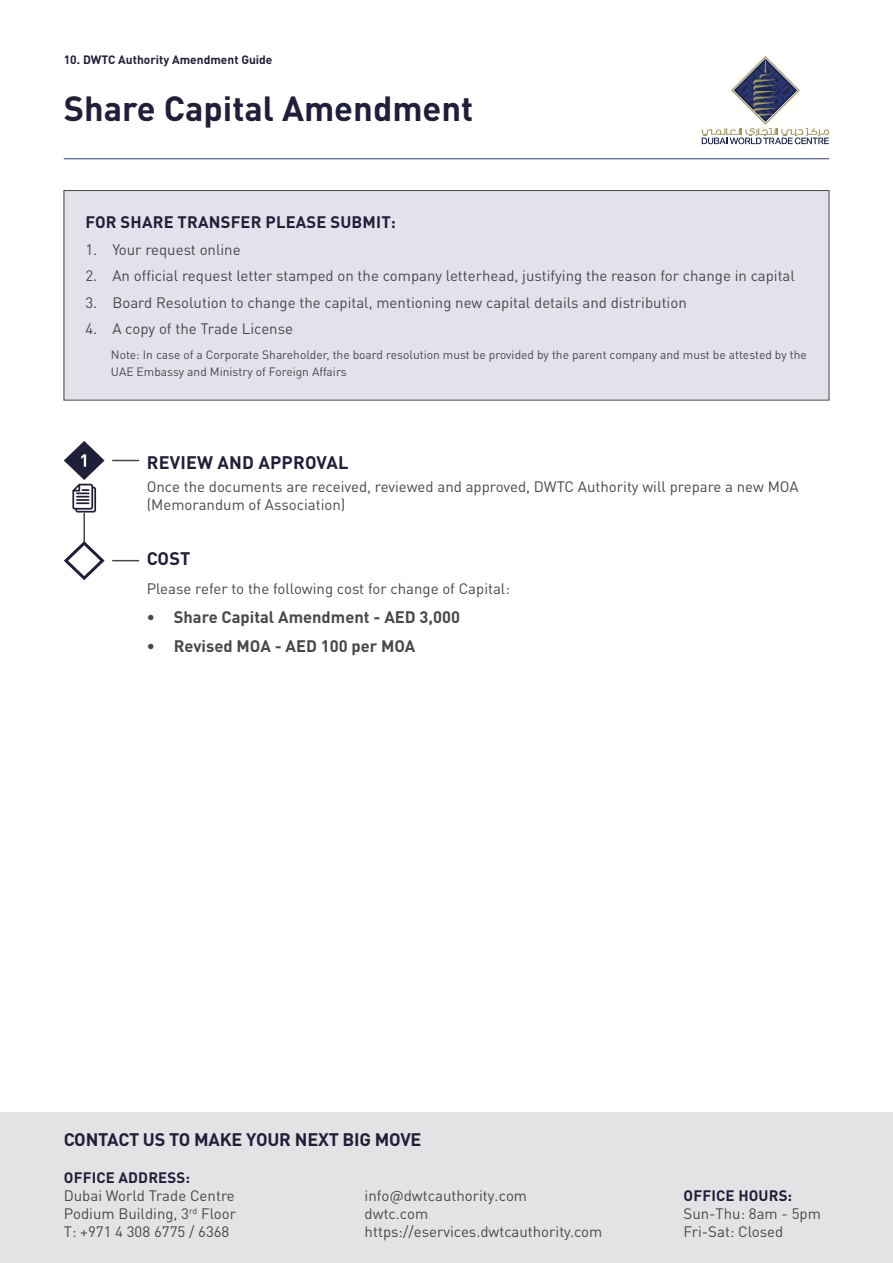
<style>
.page{position:relative;width:893px;height:1263px;background:#fff}
.page>*{position:absolute;margin:0;border:0;box-sizing:border-box;transform-origin:0 0}
.t1{font:700 34.5px "DIN Pro";color:#201f39}
.t2{font:700 18px "DIN Pro";letter-spacing:-.01em;color:#201f39}
.t3{font:700 18px "DIN Pro";letter-spacing:.01em;color:#201f39}
.t4{font:700 16.5px "DIN Pro";color:#484848}
.t5{font:700 16.5px "DIN Pro";letter-spacing:.01em;color:#201f39}
.t6{font:15px/18px "DIN Pro";color:#484848}
.t7{font:700 15px "DIN Pro";letter-spacing:.01em;color:#201f39}
.t8{font:12px/17.4px "DIN Pro";color:#484848}
.t9{font:700 12px "DIN Pro";color:#201f39}
</style>
<div class="page">
<div style="left:64px;top:191px;width:765px;height:209px;background:#e3e2ec"></div>
<div style="left:64px;top:190px;width:765px;height:210px;border:1px solid #484848"></div>
<div style="left:0;top:1113px;width:893px;height:150px;background:#e5e2e6"></div>
<hr style="left:83px;top:513px;width:2px;height:29px;background:#484848">
<svg style="left:113px;top:460px;width:26px;height:1px"></svg>
<svg style="left:113px;top:560px;width:26px;height:1px"></svg>
<svg style="left:64px;top:441px;width:41px;height:71px"></svg>
<svg style="left:64px;top:539px;width:41px;height:42px"></svg>
<svg style="left:702px;top:56px;width:127px;height:88px"></svg>
<hr style="left:64px;top:158px;width:765px;height:1px;background:#2b376f">
<p class="t9" style="left:64px;top:51px;width:210px">10. DWTC Authority Amendment Guide</p>
<h1 class="t1" style="left:64px;top:85px;width:411px">Share Capital Amendment</h1>
<p class="t5" style="left:85px;top:211px;width:312px">FOR SHARE TRANSFER PLEASE SUBMIT:</p>
<p class="t6" style="left:85px;top:240px;width:157px">1. Your request online</p>
<p class="t6" style="left:85px;top:266px;width:711px">2. An official request letter stamped on the company letterhead, justifying the reason for change in capital</p>
<p class="t6" style="left:85px;top:293px;width:603px">3. Board Resolution to change the capital, mentioning new capital details and distribution</p>
<p class="t6" style="left:85px;top:319px;width:209px">4. A copy of the Trade License</p>
<p class="t8" style="left:111px;top:345px;width:697px">Note: In case of a Corporate Shareholder, the board resolution must be provided by the parent company and must be attested by the<br>UAE Embassy and Ministry of Foreign Affairs</p>
<p class="t3" style="left:147px;top:451px;width:203px">REVIEW AND APPROVAL</p>
<p class="t6" style="left:147px;top:476px;width:653px">Once the documents are received, reviewed and approved, DWTC Authority will prepare a new MOA (Memorandum of Association)</p>
<p class="t2" style="left:147px;top:546px;width:45px">COST</p>
<p class="t6" style="left:147px;top:579px;width:365px">Please refer to the following cost for change of Capital:</p>
<p class="t4" style="left:147px;top:606px;width:315px">• Share Capital Amendment - AED 3,000</p>
<p class="t4" style="left:147px;top:635px;width:270px">• Revised MOA - AED 100 per MOA</p>
<p class="t2" style="left:64px;top:1127px;width:359px">CONTACT US TO MAKE YOUR NEXT BIG MOVE</p>
<p class="t7" style="left:64px;top:1167px;width:128px">OFFICE ADDRESS:</p>
<p class="t6" style="left:64px;top:1186px;width:174px;text-align:justify">Dubai World Trade Centre Podium Building, 3<sup>rd</sup> Floor T: +971 4 308 6775 / 6368</p>
<p class="t7" style="left:684px;top:1185px;width:110px">OFFICE HOURS:</p>
<p class="t6" style="left:365px;top:1186px;width:239px">info@dwtcauthority.com<br>dwtc.com https://eservices.dwtcauthority.com</p>
<p class="t6" style="left:684px;top:1204px;width:139px">Sun-Thu: 8am - 5pm<br>Fri-Sat: Closed</p>
</div>
